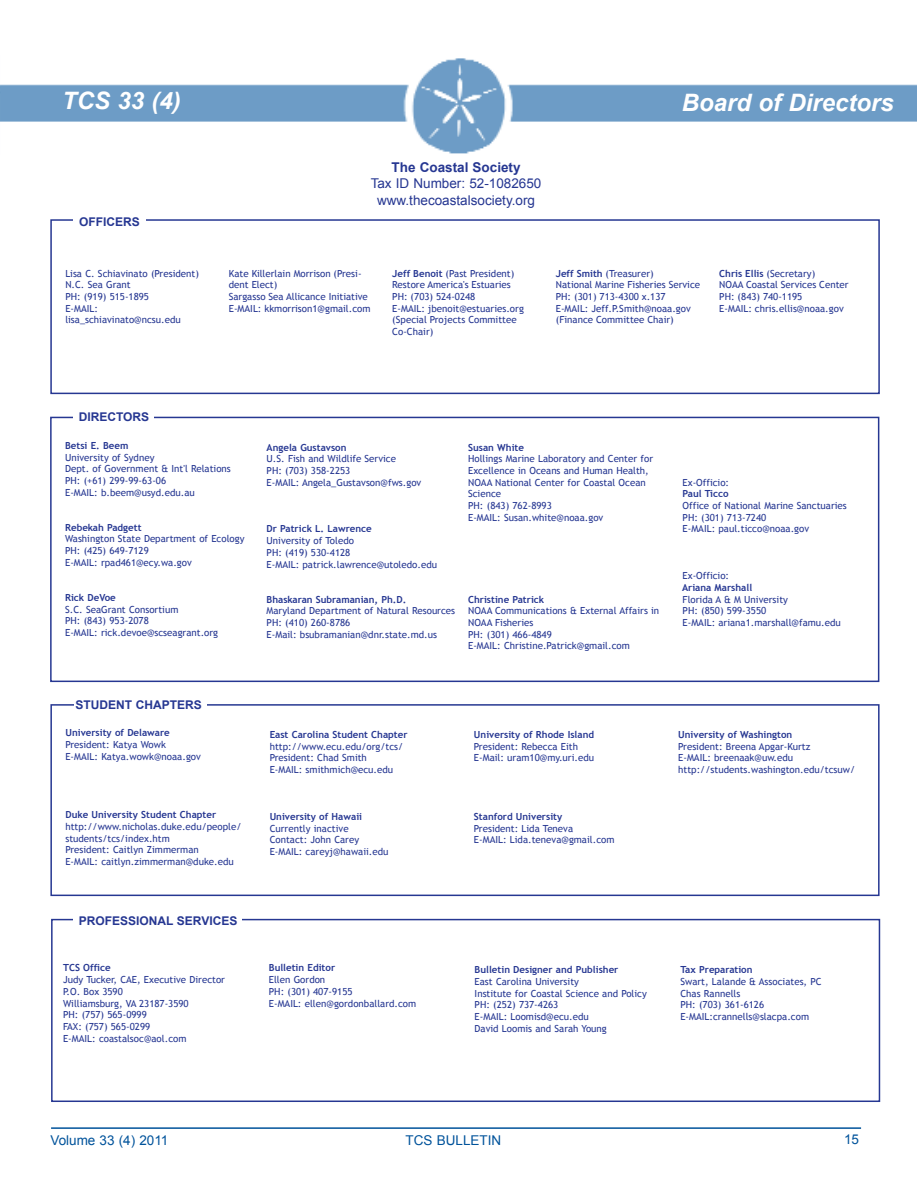
<style>
.page{position:relative;width:918px;height:1188px;background:#fff}
.page>*{position:absolute;margin:0;border:0;box-sizing:border-box;transform-origin:0 0}
.t1{font:italic 700 24px "Arial";color:#fff}
.t2{font:13.5px/16.2px "Arial";color:#263792;text-align:center}
.t3{font:13.5px "Arial";color:#00539b}
.t4{font:700 13.5px "Arial";color:#263792}
.t5{font:700 12px "Arial";color:#263792}
.t6{font:9.75px/11.7px "Trebuchet MS";color:#263792}
.t7{font:700 9.75px "Trebuchet MS";color:#263792}
.s1{font-weight:700}
</style>
<div class="page">
<img style="left:1px;top:58px;width:916px;height:96px">
<hr style="left:51px;top:1127px;width:810px;height:2px;background:#00539b">
<div style="left:50px;top:417px;width:829px;height:265px;border:2px solid #263792"></div>
<div style="left:74px;top:407px;width:80px;height:18px;background:#fff"></div>
<div style="left:51px;top:919px;width:829px;height:183px;border:2px solid #263792"></div>
<div style="left:74px;top:911px;width:168px;height:18px;background:#fff"></div>
<div style="left:50px;top:219px;width:830px;height:175px;border:2px solid #263792"></div>
<div style="left:74px;top:212px;width:72px;height:18px;background:#fff"></div>
<div style="left:50px;top:704px;width:830px;height:192px;border:2px solid #263792"></div>
<div style="left:74px;top:695px;width:132px;height:18px;background:#fff"></div>
<img style="left:0;top:56px;width:1px;height:98px">
<h1 class="t1" style="left:62px;top:85px;width:120px">TCS 33 (4)</h1>
<h1 class="t1" style="left:682px;top:87px;width:214px">Board of Directors</h1>
<p class="t5" style="left:79px;top:214px;width:62px">OFFICERS</p>
<h2 class="t4" style="left:392px;top:159px;width:131px">The Coastal Society</h2>
<h2 class="t2" style="left:371px;top:176px;width:172px">Tax ID Number: 52-1082650 www.thecoastalsociety.org</h2>
<p class="t6" style="left:65px;top:267px;width:135px">Lisa C. Schiavinato (President)<br>N.C. Sea Grant<br>PH: (919) 515-1895<br>E-MAIL: lisa_schiavinato@ncsu.edu</p>
<p class="t6" style="left:229px;top:267px;width:143px">Kate Killerlain Morrison (Presi&shy;dent Elect)<br>Sargasso Sea Allicance Initiative<br>E-MAIL: kkmorrison1@gmail.com</p>
<p class="t6" style="left:392px;top:267px;width:133px"><span class="s1">Jeff Benoit</span> (Past President)<br>Restore America's Estuaries<br>PH: (703) 524-0248<br>E-MAIL: jbenoit@estuaries.org (Special Projects Committee<br>Co-Chair)</p>
<p class="t6" style="left:556px;top:267px;width:146px"><span class="s1">Jeff Smith</span> (Treasurer)<br>National Marine Fisheries Service<br>PH: (301) 713-4300 x.137<br>E-MAIL: Jeff.P.Smith@noaa.gov (Finance Committee Chair)</p>
<p class="t6" style="left:719px;top:267px;width:131px"><span class="s1">Chris Ellis</span> (Secretary)<br>NOAA Coastal Services Center<br>PH: (843) 740-1195<br>E-MAIL: chris.ellis@noaa.gov</p>
<p class="t5" style="left:79px;top:409px;width:72px">DIRECTORS</p>
<p class="t7" style="left:65px;top:439px;width:65px">Betsi E. Beem</p>
<p class="t6" style="left:65px;top:451px;width:167px">University of Sydney<br>Dept. of Government &amp; Int'l Relations<br>PH: (+61) 299-99-63-06<br>E-MAIL: b.beem@usyd.edu.au</p>
<p class="t7" style="left:65px;top:521px;width:78px">Rebekah Padgett</p>
<p class="t6" style="left:65px;top:533px;width:181px">Washington State Department of Ecology<br>PH: (425) 649-7129<br>E-MAIL: rpad461@ecy.wa.gov</p>
<p class="t7" style="left:65px;top:591px;width:52px">Rick DeVoe</p>
<p class="t6" style="left:65px;top:603px;width:155px">S.C. SeaGrant Consortium<br>PH: (843) 953-2078<br>E-MAIL: rick.devoe@scseagrant.org</p>
<p class="t5" style="left:75px;top:696px;width:128px">STUDENT CHAPTERS</p>
<p class="t7" style="left:65px;top:727px;width:106px">University of Delaware</p>
<p class="t6" style="left:65px;top:739px;width:137px">President: Katya Wowk<br>E-MAIL: Katya.wowk@noaa.gov</p>
<p class="t7" style="left:65px;top:809px;width:152px">Duke University Student Chapter</p>
<p class="t6" style="left:65px;top:821px;width:178px">http://www.nicholas.duke.edu/people/ students/tcs/index.htm<br>President: Caitlyn Zimmerman<br>E-MAIL: caitlyn.zimmerman@duke.edu</p>
<p class="t5" style="left:79px;top:913px;width:160px">PROFESSIONAL SERVICES</p>
<p class="t7" style="left:63px;top:962px;width:49px">TCS Office</p>
<p class="t6" style="left:63px;top:974px;width:164px">Judy Tucker, CAE, Executive Director<br>P.O. Box 3590<br>Williamsburg, VA 23187-3590<br>PH: (757) 565-0999<br>FAX: (757) 565-0299<br>E-MAIL: coastalsoc@aol.com</p>
<p class="t7" style="left:267px;top:441px;width:81px">Angela Gustavson</p>
<p class="t6" style="left:267px;top:453px;width:156px">U.S. Fish and Wildlife Service<br>PH: (703) 358-2253<br>E-MAIL: Angela_Gustavson@fws.gov</p>
<p class="t7" style="left:267px;top:523px;width:107px">Dr Patrick L. Lawrence</p>
<p class="t6" style="left:267px;top:535px;width:172px">University of Toledo<br>PH: (419) 530-4128<br>E-MAIL: patrick.lawrence@utoledo.edu</p>
<p class="t7" style="left:267px;top:593px;width:141px">Bhaskaran Subramanian, Ph.D.</p>
<p class="t6" style="left:267px;top:605px;width:190px">Maryland Department of Natural Resources<br>PH: (410) 260-8786<br>E-Mail: bsubramanian@dnr.state.md.us</p>
<p class="t7" style="left:468px;top:441px;width:57px">Susan White</p>
<p class="t6" style="left:468px;top:453px;width:187px">Hollings Marine Laboratory and Center for<br>Excellence in Oceans and Human Health,<br>NOAA National Center for Coastal Ocean<br>Science<br>PH: (843) 762-8993<br>E-MAIL: Susan.white@noaa.gov</p>
<p class="t7" style="left:468px;top:593px;width:78px">Christine Patrick</p>
<p class="t6" style="left:468px;top:605px;width:193px">NOAA Communications &amp; External Affairs in<br>NOAA Fisheries<br>PH: (301) 466-4849<br>E-MAIL: Christine.Patrick@gmail.com</p>
<p class="t6" style="left:683px;top:477px;width:48px">Ex-Officio:</p>
<p class="t7" style="left:683px;top:488px;width:48px">Paul Ticco</p>
<p class="t6" style="left:683px;top:500px;width:166px">Office of National Marine Sanctuaries<br>PH: (301) 713-7240<br>E-MAIL: paul.ticco@noaa.gov</p>
<p class="t6" style="left:683px;top:570px;width:48px">Ex-Officio:</p>
<p class="t7" style="left:682px;top:581px;width:72px">Ariana Marshall</p>
<p class="t6" style="left:683px;top:594px;width:160px">Florida A &amp; M University<br>PH: (850) 599-3550<br>E-MAIL: ariana1.marshall@famu.edu</p>
<p class="t7" style="left:270px;top:728px;width:139px">East Carolina Student Chapter</p>
<p class="t6" style="left:270px;top:741px;width:135px">http://www.ecu.edu/org/tcs/<br>President: Chad Smith<br>E-MAIL: smithmich@ecu.edu</p>
<p class="t7" style="left:270px;top:810px;width:94px">University of Hawaii</p>
<p class="t6" style="left:270px;top:822px;width:120px">Currently inactive<br>Contact: John Carey<br>E-MAIL: careyj@hawaii.edu</p>
<p class="t7" style="left:474px;top:728px;width:122px">University of Rhode Island</p>
<p class="t6" style="left:474px;top:741px;width:122px">President: Rebecca Eith<br>E-Mail: uram10@my.uri.edu</p>
<p class="t7" style="left:474px;top:810px;width:90px">Stanford University</p>
<p class="t6" style="left:474px;top:822px;width:142px">President: Lida Teneva<br>E-MAIL: Lida.teneva@gmail.com</p>
<p class="t7" style="left:678px;top:728px;width:116px">University of Washington</p>
<p class="t6" style="left:678px;top:741px;width:179px">President: Breena Apgar-Kurtz<br>E-MAIL: breenaak@uw.edu http://students.washington.edu/tcsuw/</p>
<p class="t7" style="left:269px;top:962px;width:68px">Bulletin Editor</p>
<p class="t6" style="left:269px;top:974px;width:149px">Ellen Gordon<br>PH: (301) 407-9155<br>E-MAIL: ellen@gordonballard.com</p>
<p class="t7" style="left:475px;top:964px;width:145px">Bulletin Designer and Publisher</p>
<p class="t6" style="left:475px;top:976px;width:174px">East Carolina University<br>Institute for Coastal Science and Policy<br>PH: (252) 737-4263<br>E-MAIL: Loomisd@ecu.edu<br>David Loomis and Sarah Young</p>
<p class="t7" style="left:680px;top:964px;width:74px">Tax Preparation</p>
<p class="t6" style="left:680px;top:976px;width:143px">Swart, Lalande &amp; Associates, PC<br>Chas Rannells<br>PH: (703) 361-6126<br>E-MAIL:crannells@slacpa.com</p>
<h2 class="t3" style="left:50px;top:1132px;width:119px">Volume 33 (4) 2011</h2>
<h2 class="t3" style="left:406px;top:1132px;width:97px">TCS BULLETIN</h2>
<h2 class="t3" style="left:844px;top:1130px;width:17px">15</h2>
</div>
